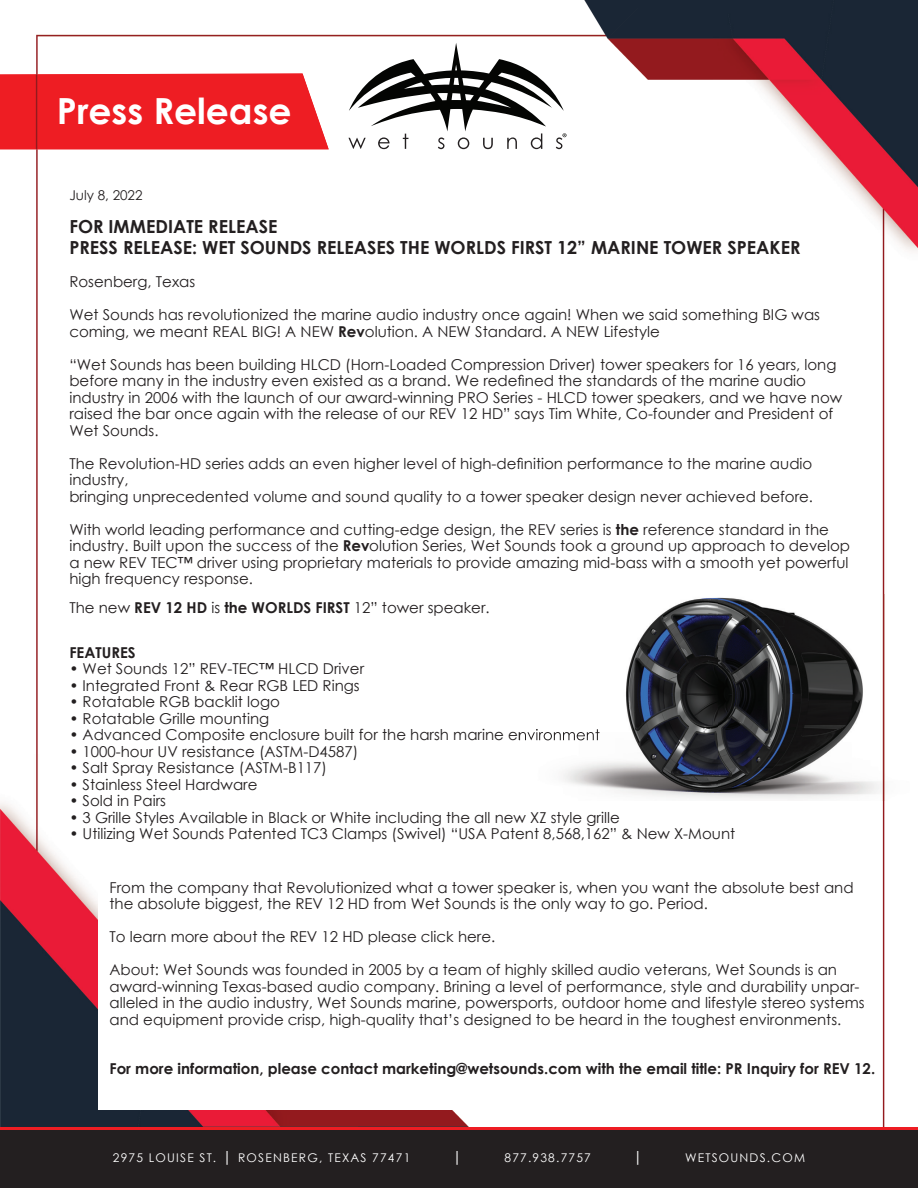
<style>
.page{position:relative;width:918px;height:1188px;background:#fff}
.page>*{position:absolute;margin:0;border:0;box-sizing:border-box;transform-origin:0 0}
.t1{font:700 36px "Century Gothic";color:#fff}
.t2{font:700 18px/21px "Century Gothic";color:#231f20}
.t3{font:15px/16.5px "Century Gothic";color:#231f20}
.t4{font:700 15px "Century Gothic";color:#231f20}
.t5{font:15px "Century Gothic";color:#fff}
.t6{font:13.5px "Century Gothic";color:#231f20}
.t7{font:12px "Century Gothic";letter-spacing:.1em;color:#fff}
.s1{font-weight:700}
.s2{font-size:15px}
</style>
<div class="page">
<img style="left:0;top:0;width:714px;height:377px">
<img style="left:714px;top:0;width:204px;height:595px">
<img style="left:0;top:377px;width:356px;height:751px">
<img style="left:356px;top:1110px;width:205px;height:18px">
<img style="left:561px;top:801px;width:357px;height:327px">
<div style="left:0;top:73px;width:329px;height:76px;background:#ee1d23"></div>
<img style="left:72px;top:729px;width:448px;height:14px">
<div style="left:0;top:1130px;width:918px;height:58px;background:#231f20"></div>
<hr style="left:0;top:1128px;width:918px;height:2px;background:#ee1d23">
<svg style="left:348px;top:43px;width:219px;height:106px"></svg>
<div style="left:98px;top:888px;width:737px;height:222px;background:#fff"></div>
<img style="left:563px;top:595px;width:322px;height:206px">
<img style="left:520px;top:729px;width:79px;height:14px">
<h1 class="t1" style="left:57px;top:84px;width:236px">Press Release</h1>
<p class="t6" style="left:69px;top:186px;width:75px">July 8, 2022</p>
<p class="t2" style="left:69px;top:215px;width:733px">FOR IMMEDIATE RELEASE<br>PRESS RELEASE: WET SOUNDS RELEASES THE WORLDS FIRST 12” MARINE TOWER SPEAKER</p>
<p class="t3" style="left:69px;top:273px;width:127px">Rosenberg, Texas</p>
<p class="t3" style="left:69px;top:306px;width:752px">Wet Sounds has revolutionized the marine audio industry once again! When we said something BIG was coming, we meant REAL BIG! A NEW <span class="s1">Rev</span>olution. A NEW Standard. A NEW Lifestyle</p>
<p class="t3" style="left:69px;top:356px;width:775px">“Wet Sounds has been building HLCD (Horn-Loaded Compression Driver) tower speakers for 16 years, long before many in the industry even existed as a brand. We redefined the standards of the marine audio industry in 2006 with the launch of our award-winning PRO Series - HLCD tower speakers, and we have now raised the bar once again with the release of our REV 12 HD” says Tim White, Co-founder and President of Wet Sounds.</p>
<p class="t3" style="left:69px;top:455px;width:745px">The Revolution-HD series adds an even higher level of high-definition performance to the marine audio industry,<br>bringing unprecedented volume and sound quality to a tower speaker design never achieved before.</p>
<p class="t3" style="left:69px;top:521px;width:782px">With world leading performance and cutting-edge design, the REV series is <span class="s1">the</span> reference standard in the industry. Built upon the success of the <span class="s1">Rev</span>olution Series, Wet Sounds took a ground up approach to develop a new REV TEC™ driver using proprietary materials to provide amazing mid-bass with a smooth yet powerful high frequency response.</p>
<p class="t3" style="left:69px;top:599px;width:422px">The new <span class="s1">REV 12 HD</span> is <span class="s1">the WORLDS FIRST</span> 12” tower speaker.</p>
<p class="t4" style="left:69px;top:641px;width:68px">FEATURES</p>
<p class="t3" style="left:69px;top:660px;width:296px">• Wet Sounds 12” REV-TEC™ HLCD Driver</p>
<p class="t3" style="left:69px;top:677px;width:292px">• Integrated Front &amp; Rear RGB LED Rings</p>
<p class="t3" style="left:69px;top:693px;width:212px">• Rotatable RGB backlit logo</p>
<p class="t3" style="left:69px;top:710px;width:201px">• Rotatable Grille mounting</p>
<p class="t3" style="left:69px;top:726px;width:532px">• Advanced Composite enclosure built for the harsh marine environment</p>
<p class="t3" style="left:69px;top:743px;width:290px">• 1000-hour UV resistance (ASTM-D4587)</p>
<p class="t3" style="left:69px;top:759px;width:259px">• Salt Spray Resistance (ASTM-B117)</p>
<p class="t3" style="left:69px;top:776px;width:190px">• Stainless Steel Hardware</p>
<p class="t3" style="left:69px;top:792px;width:98px">• Sold in Pairs</p>
<p class="t3" style="left:69px;top:809px;width:552px">• 3 Grille Styles Available in Black or White including the all new XZ style grille</p>
<p class="t3" style="left:69px;top:825px;width:667px">• Utilizing Wet Sounds Patented TC3 Clamps (Swivel) “USA Patent 8,568,162” &amp; New X-Mount</p>
<p class="t3" style="left:109px;top:879px;width:746px">From the company that Revolutionized what a tower speaker is, when you want the absolute best and the absolute biggest, the REV 12 HD from Wet Sounds is the only way to go. Period.</p>
<p class="t3" style="left:109px;top:928px;width:387px">To learn more about the REV 12 HD please click here.</p>
<p class="t3" style="left:109px;top:961px;width:757px">About: Wet Sounds was founded in 2005 by a team of highly skilled audio veterans, Wet Sounds is an award-winning Texas-based audio company. Brining a level of performance, style and durability unpar&shy;alleled in the audio industry, Wet Sounds marine, powersports, outdoor home and lifestyle stereo systems and equipment provide crisp, high-quality that’s designed to be heard in the toughest environments.</p>
<p class="t4" style="left:109px;top:1057px;width:767px">For more information, please contact marketing@wetsounds.com with the email title: PR Inquiry for REV 12.</p>
<p class="t7" style="left:113px;top:1149px;width:299px">2975 LOUISE ST. <span class="s2">|</span> ROSENBERG, TEXAS 77471</p>
<p class="t5" style="left:452px;top:1146px;width:12px">|</p>
<p class="t7" style="left:505px;top:1149px;width:88px">877.938.7757</p>
<p class="t5" style="left:633px;top:1146px;width:12px">|</p>
<p class="t7" style="left:685px;top:1149px;width:122px">WETSOUNDS.COM</p>
</div>
